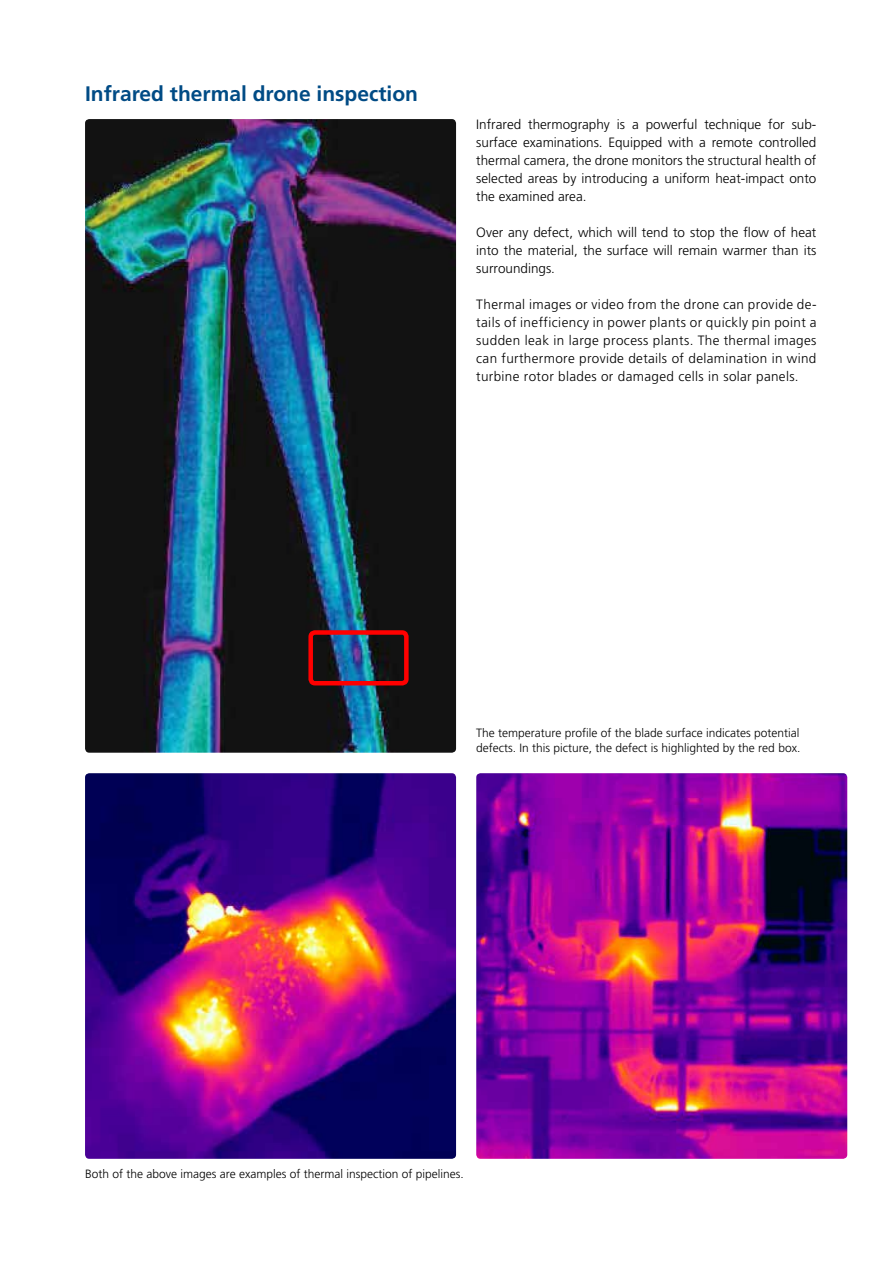
<style>
.page{position:relative;width:893px;height:1263px;background:#fff}
.page>*{position:absolute;margin:0;border:0;box-sizing:border-box;transform-origin:0 0}
.t1{font:700 21px "Frutiger LT Std";color:#004b85}
.t2{font:300 13.5px/18px "Frutiger LT Std";color:#000;text-align:justify}
.t3{font:300 12px/14.4px "Frutiger LT Std";color:#000}
</style>
<div class="page">
<img style="left:85px;top:773px;width:371px;height:386px">
<img style="left:476px;top:773px;width:371px;height:386px">
<img style="left:85px;top:119px;width:371px;height:634px">
<div style="left:308px;top:630px;width:101px;height:55px;border:4px solid #f00;border-radius:4px"></div>
<h1 class="t1" style="left:85px;top:81px;width:334px">Infrared thermal drone inspection</h1>
<p class="t2" style="left:476px;top:116px;width:342px">Infrared thermography is a powerful technique for sub&shy;surface examinations. Equipped with a remote controlled thermal camera, the drone monitors the structural health of selected areas by introducing a uniform heat-impact onto the examined area.</p>
<p class="t2" style="left:476px;top:224px;width:342px">Over any defect, which will tend to stop the flow of heat into the material, the surface will remain warmer than its surroundings.</p>
<p class="t2" style="left:476px;top:296px;width:342px">Thermal images or video from the drone can provide de&shy;tails of inefficiency in power plants or quickly pin point a sudden leak in large process plants. The thermal images can furthermore provide details of delamination in wind turbine rotor blades or damaged cells in solar panels.</p>
<p class="t3" style="left:476px;top:726px;width:326px">The temperature profile of the blade surface indicates potential defects. In this picture, the defect is highlighted by the red box.</p>
<p class="t3" style="left:85px;top:1167px;width:380px">Both of the above images are examples of thermal inspection of pipelines.</p>
</div>
